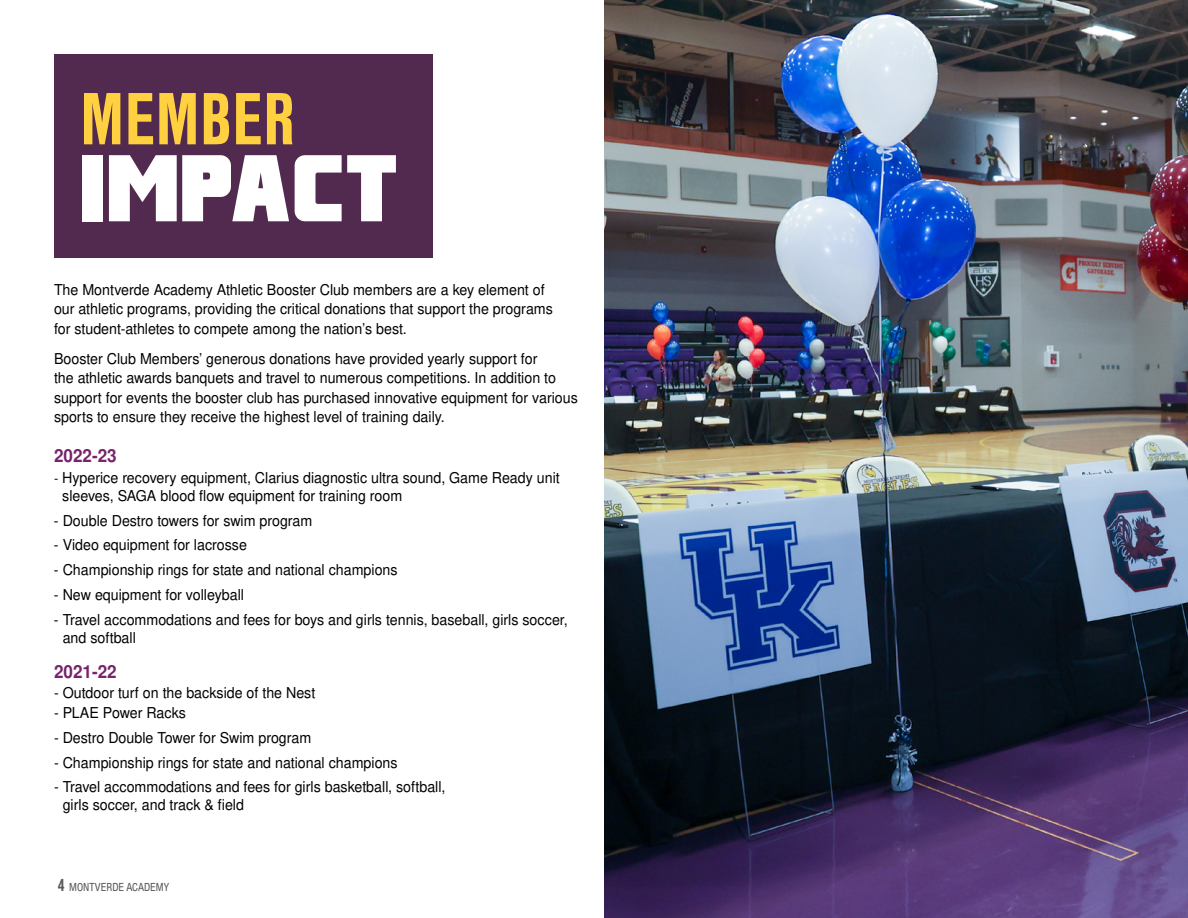
<style>
.page{position:relative;width:1188px;height:918px;background:#fff}
.page>*{position:absolute;margin:0;border:0;box-sizing:border-box;transform-origin:0 0}
.t1{font:87px "Franklin M54";letter-spacing:.01em;color:#fff}
.t2{font:700 76.95px "Nimbus Sans Becker T Con";letter-spacing:.005em;color:#ffd040}
.t3{font:700 18px "Nimbus San L";color:#77246c;scale:.95 1}
.t4{font:15px/19.5px "Nimbus San L";color:#000;scale:.95 1}
.t5{font:12px "Nimbus Sans Becker T Con";color:#58595b}
.s1{font-size:13.5px}
.s2{font-weight:700;font-size:18px}
</style>
<div class="page">
<div style="left:54px;top:54px;width:378px;height:204px;background:#52294f"></div>
<img style="left:605px;top:0;width:583px;height:918px">
<h2 class="t2" style="left:80px;top:77px;width:217px">MEMBER</h2>
<h1 class="t1" style="left:80px;top:140px;width:320px">IMPACT</h1>
<p class="t4" style="left:54px;top:279px;width:527px">The Montverde Academy Athletic Booster Club members are a key element of our athletic programs, providing the critical donations that support the programs for student-athletes to compete among the nation’s best.</p>
<p class="t4" style="left:54px;top:348px;width:553px">Booster Club Members’ generous donations have provided yearly support for<br>the athletic awards banquets and travel to numerous competitions. In addition to support for events the booster club has purchased innovative equipment for various sports to ensure they receive the highest level of training daily.</p>
<p class="t3" style="left:54px;top:443px;width:68px">2022-23</p>
<p class="t4" style="left:62px;top:468px;width:525px;line-height:18px;text-indent:-8px"><span class="s1">-</span> Hyperice recovery equipment, Clarius diagnostic ultra sound, Game Ready unit sleeves, SAGA blood flow equipment for training room</p>
<p class="t4" style="left:54px;top:510px;width:274px">- Double Destro towers for swim program</p>
<p class="t4" style="left:54px;top:535px;width:205px">- Video equipment for lacrosse</p>
<p class="t4" style="left:54px;top:560px;width:363px">- Championship rings for state and national champions</p>
<p class="t4" style="left:54px;top:584px;width:202px">- New equipment for volleyball</p>
<p class="t4" style="left:63px;top:610px;width:533px;line-height:18px;text-indent:-9px">- Travel accommodations and fees for boys and girls tennis, baseball, girls soccer, and softball</p>
<p class="t3" style="left:54px;top:659px;width:68px">2021-22</p>
<p class="t4" style="left:54px;top:682px;width:277px">- Outdoor turf on the backside of the Nest</p>
<p class="t4" style="left:54px;top:703px;width:140px">- PLAE Power Racks</p>
<p class="t4" style="left:54px;top:727px;width:272px">- Destro Double Tower for Swim program</p>
<p class="t4" style="left:54px;top:752px;width:363px">- Championship rings for state and national champions</p>
<p class="t4" style="left:63px;top:778px;width:404px;line-height:18px;text-indent:-9px">- Travel accommodations and fees for girls basketball, softball, girls soccer, and track &amp; field</p>
<p class="t5" style="left:57px;top:880px;width:113px"><span class="s2">4</span> MONTVERDE ACADEMY</p>
</div>
